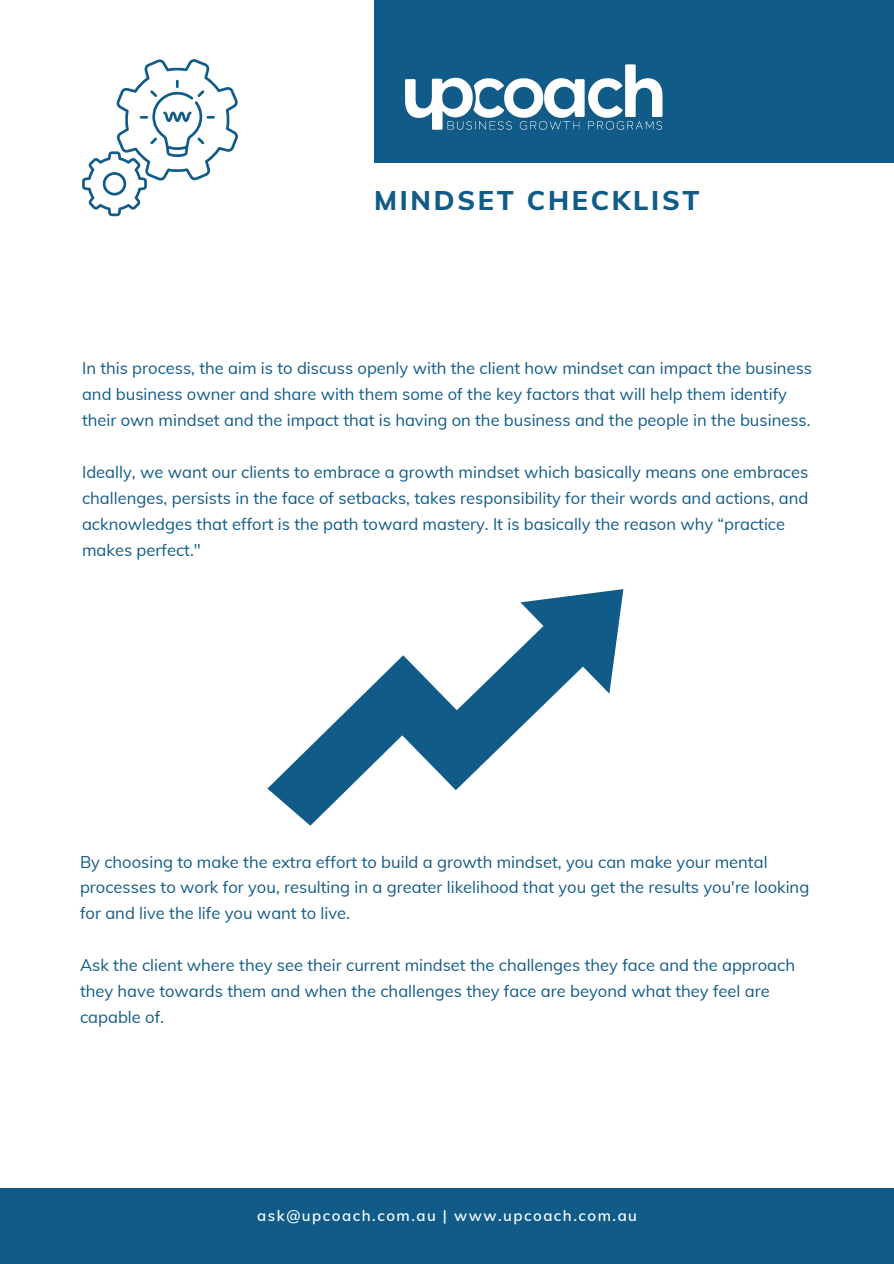
<style>
.page{position:relative;width:894px;height:1264px;background:#fff}
.page>*{position:absolute;margin:0;border:0;box-sizing:border-box;transform-origin:0 0}
.t1{font:800 27px "Muli";letter-spacing:.1em;color:#115b88}
.t2{font:16.5px/26px "Muli";color:#115b88}
.t3{font:600 15px "Muli";letter-spacing:.1em;color:#fff}
</style>
<div class="page">
<div style="left:374px;top:0;width:519px;height:162px;background:#115b88"></div>
<img style="left:405px;top:64px;width:258px;height:66px">
<div style="left:0;top:1188px;width:893px;height:75px;background:#115b88"></div>
<svg style="left:82px;top:59px;width:156px;height:157px"></svg>
<svg style="left:267px;top:589px;width:356px;height:236px"></svg>
<p class="t1" style="left:374px;top:182px;width:327px">MINDSET CHECKLIST</p>
<p class="t2" style="left:82px;top:355px;width:731px">In this process, the aim is to discuss openly with the client how mindset can impact the business and business owner and share with them some of the key factors that will help them identify their own mindset and the impact that is having on the business and the people in the business.</p>
<p class="t2" style="left:82px;top:458px;width:727px">Ideally, we want our clients to embrace a growth mindset which basically means one embraces challenges, persists in the face of setbacks, takes responsibility for their words and actions, and acknowledges that effort is the path toward mastery. It is basically the reason why “practice makes perfect."</p>
<p class="t2" style="left:80px;top:848px;width:730px">By choosing to make the extra effort to build a growth mindset, you can make your mental processes to work for you, resulting in a greater likelihood that you get the results you're looking for and live the life you want to live.</p>
<p class="t2" style="left:80px;top:952px;width:716px">Ask the client where they see their current mindset the challenges they face and the approach they have towards them and when the challenges they face are beyond what they feel are capable of.</p>
<p class="t3" style="left:257px;top:1206px;width:381px">ask@upcoach.com.au | www.upcoach.com.au</p>
</div>
